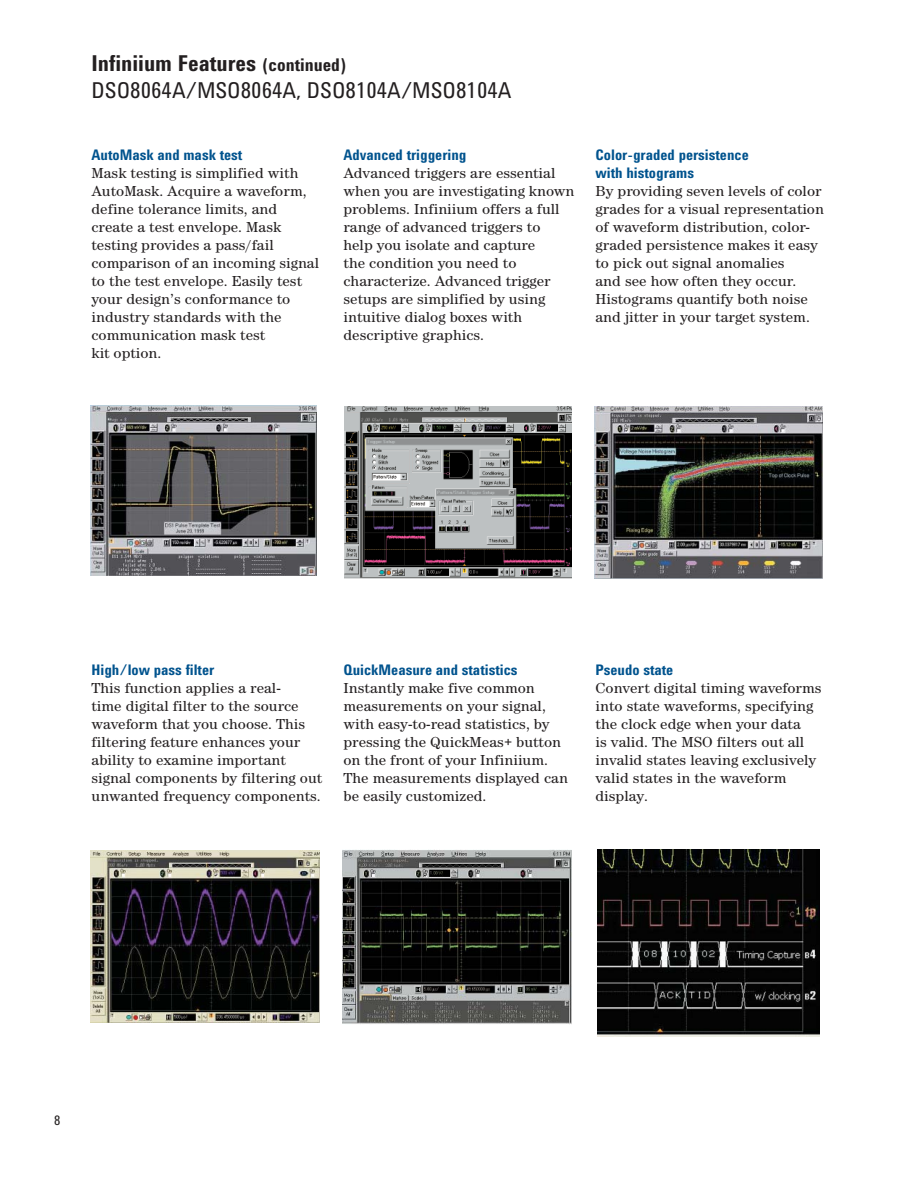
<style>
.page{position:relative;width:918px;height:1188px;background:#fff}
.page>*{position:absolute;margin:0;border:0;box-sizing:border-box;transform-origin:0 0}
.t1{font:22.5px/27px "Agilent Condensed CFF";color:#231f20}
.t2{font:15px/18px "Aglt Cent ITCCFF";color:#231f20}
.t3{font:700 15px/18px "Agilent Condensed CFF";color:#00538e}
.t4{font:13.5px "Agilent Condensed CFF";color:#231f20}
.s1{font-weight:700}
.s2{font-weight:700;font-size:18px}
</style>
<div class="page">
<img style="left:344px;top:406px;width:228px;height:173px">
<svg style="left:594px;top:578px;width:229px;height:1px"></svg>
<img style="left:594px;top:406px;width:229px;height:172px">
<svg style="left:90px;top:575px;width:227px;height:1px"></svg>
<img style="left:90px;top:405px;width:227px;height:170px">
<img style="left:91px;top:850px;width:229px;height:173px">
<img style="left:342px;top:850px;width:229px;height:174px">
<img style="left:598px;top:850px;width:222px;height:186px">
<h1 class="t1" style="left:92px;top:53px;width:422px"><span class="s1">Infiniium Features</span> <span class="s2">(continued)<br></span>DSO8064A/MSO8064A, DSO8104A/MSO8104A</h1>
<p class="t3" style="left:92px;top:147px;width:152px">AutoMask and mask test</p>
<p class="t2" style="left:92px;top:165px;width:229px">Mask testing is simplified with<br>AutoMask. Acquire a waveform, define tolerance limits, and create a test envelope. Mask testing provides a pass/fail comparison of an incoming signal to the test envelope. Easily test your design’s conformance to industry standards with the communication mask test<br>kit option.</p>
<p class="t3" style="left:344px;top:147px;width:125px">Advanced triggering</p>
<p class="t2" style="left:344px;top:165px;width:232px">Advanced triggers are essential when you are investigating known problems. Infiniium offers a full range of advanced triggers to<br>help you isolate and capture<br>the condition you need to characterize. Advanced trigger setups are simplified by using intuitive dialog boxes with descriptive graphics.</p>
<p class="t3" style="left:596px;top:147px;width:155px">Color-graded persistence with histograms</p>
<p class="t2" style="left:596px;top:183px;width:230px">By providing seven levels of color grades for a visual representation of waveform distribution, color&shy;graded persistence makes it easy to pick out signal anomalies<br>and see how often they occur.<br>Histograms quantify both noise and jitter in your target system.</p>
<p class="t3" style="left:92px;top:662px;width:124px">High/low pass filter</p>
<p class="t2" style="left:92px;top:680px;width:232px">This function applies a real-<br>time digital filter to the source waveform that you choose. This filtering feature enhances your ability to examine important signal components by filtering out unwanted frequency components.</p>
<p class="t3" style="left:344px;top:662px;width:175px">QuickMeasure and statistics</p>
<p class="t2" style="left:344px;top:680px;width:226px">Instantly make five common measurements on your signal, with easy-to-read statistics, by pressing the QuickMeas+ button on the front of your Infiniium.<br>The measurements displayed can be easily customized.</p>
<p class="t3" style="left:596px;top:662px;width:79px">Pseudo state</p>
<p class="t2" style="left:596px;top:680px;width:228px">Convert digital timing waveforms into state waveforms, specifying the clock edge when your data<br>is valid. The MSO filters out all invalid states leaving exclusively valid states in the waveform display.</p>
<p class="t4" style="left:54px;top:1116px;width:8px">8</p>
</div>
